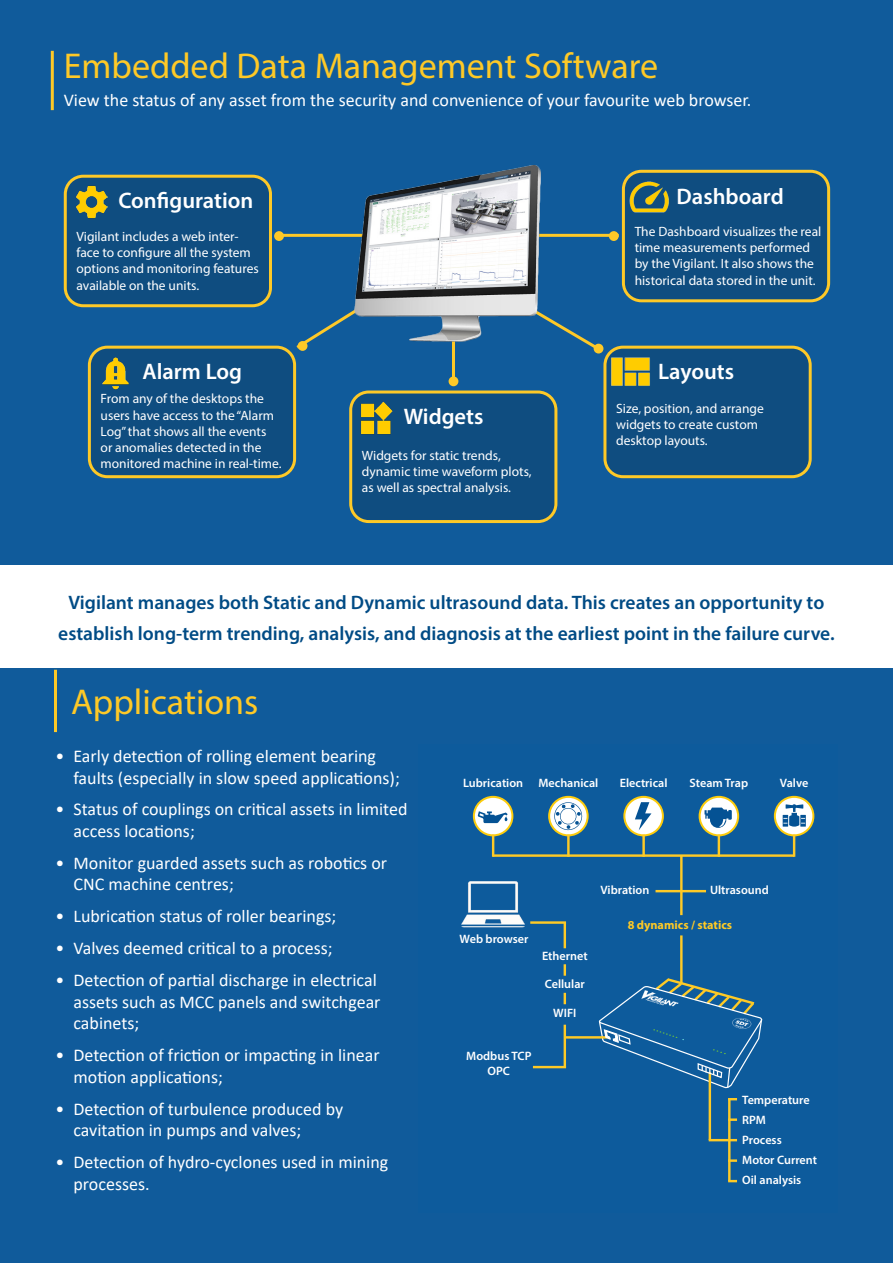
<style>
.page{position:relative;width:893px;height:1263px;background:#105b9b}
.page>*{position:absolute;margin:0;border:0;box-sizing:border-box;transform-origin:0 0}
.t1{font:36px "Myriad Pro";color:#fec927}
.t2{font:600 22.5px "Myriad Pro";color:#fff}
.t3{font:600 19.5px/31.5px "Myriad Pro";color:#004b85;text-align:center}
.t4{font:18px/21.6px "Calibri";color:#fff}
.t5{font:13.5px/16.2px "Myriad Pro";color:#fff}
.t6{font:600 12.15px/20px "Myriad Pro";color:#fff;text-align:center}
.t7{font:700 12.15px "Myriad Pro";color:#feca26}
</style>
<div class="page">
<hr style="left:51px;top:51px;width:3px;height:59px;background:#fec927">
<hr style="left:54px;top:670px;width:3px;height:62px;background:#fec927">
<div style="left:0;top:566px;width:893px;height:102px;background:#fff"></div>
<div style="left:419px;top:744px;width:419px;height:468px;background:#0d5b9c"></div>
<div style="left:474px;top:797px;width:38px;height:38px;background:#fff;border-radius:50%"></div>
<div style="left:473px;top:796px;width:40px;height:40px;border:2px solid #fdcc0c;border-radius:50%"></div>
<svg style="left:478px;top:811px;width:30px;height:12px"></svg>
<svg style="left:549px;top:797px;width:39px;height:38px"></svg>
<div style="left:548px;top:796px;width:41px;height:40px;border:2px solid #fdcc0c;border-radius:50%"></div>
<svg style="left:552px;top:800px;width:32px;height:32px"></svg>
<div style="left:624px;top:797px;width:39px;height:38px;background:#fff;border-radius:50%"></div>
<div style="left:623px;top:796px;width:41px;height:40px;border:2px solid #fdcc0c;border-radius:50%"></div>
<svg style="left:635px;top:802px;width:16px;height:28px"></svg>
<div style="left:700px;top:797px;width:38px;height:38px;background:#fff;border-radius:50%"></div>
<div style="left:699px;top:796px;width:40px;height:40px;border:2px solid #fdcc0c;border-radius:50%"></div>
<svg style="left:704px;top:807px;width:28px;height:20px"></svg>
<div style="left:775px;top:797px;width:38px;height:38px;background:#fff;border-radius:50%"></div>
<div style="left:774px;top:796px;width:40px;height:40px;border:2px solid #fdcc0c;border-radius:50%"></div>
<svg style="left:783px;top:804px;width:23px;height:23px"></svg>
<hr style="left:493px;top:854px;width:301px;height:3px;background:#feca26">
<hr style="left:709px;top:1139px;width:28px;height:2px;background:#feca26">
<hr style="left:565px;top:1036px;width:42px;height:2px;background:#feca26">
<svg style="left:730px;top:1118px;width:7px;height:3px"></svg>
<hr style="left:655px;top:890px;width:51px;height:2px;background:#feca26">
<svg style="left:730px;top:1159px;width:7px;height:3px"></svg>
<svg style="left:728px;top:1180px;width:9px;height:2px"></svg>
<hr style="left:492px;top:834px;width:2px;height:23px;background:#feca26">
<hr style="left:567px;top:834px;width:3px;height:23px;background:#feca26">
<hr style="left:530px;top:921px;width:36px;height:3px;background:#feca26">
<hr style="left:533px;top:1066px;width:33px;height:2px;background:#feca26">
<hr style="left:564px;top:1025px;width:2px;height:43px;background:#feca26">
<svg style="left:564px;top:993px;width:2px;height:11px"></svg>
<svg style="left:564px;top:964px;width:2px;height:12px"></svg>
<hr style="left:564px;top:922px;width:2px;height:26px;background:#feca26">
<hr style="left:709px;top:1072px;width:2px;height:68px;background:#feca26">
<hr style="left:728px;top:1098px;width:2px;height:83px;background:#feca26">
<hr style="left:680px;top:855px;width:3px;height:60px;background:#feca26">
<hr style="left:680px;top:935px;width:3px;height:49px;background:#feca26">
<hr style="left:718px;top:834px;width:2px;height:23px;background:#feca26">
<hr style="left:642px;top:834px;width:3px;height:23px;background:#feca26">
<hr style="left:793px;top:834px;width:2px;height:23px;background:#feca26">
<img style="left:447px;top:858px;width:92px;height:92px">
<img style="left:583px;top:959px;width:204px;height:153px">
<hr style="left:276px;top:234px;width:88px;height:3px;background:#fec927">
<hr style="left:452px;top:293px;width:3px;height:88px;background:#fec927">
<svg style="left:293px;top:297px;width:83px;height:54px;background:#1c6094"></svg>
<svg style="left:518px;top:299px;width:83px;height:53px;background:#1d6194"></svg>
<hr style="left:531px;top:234px;width:88px;height:3px;background:#fec927">
<div style="left:274px;top:231px;width:10px;height:10px;background:#fec927;border-radius:50%"></div>
<div style="left:298px;top:341px;width:9px;height:10px;background:#fec927;border-radius:50%"></div>
<div style="left:449px;top:376px;width:9px;height:10px;background:#fec927;border-radius:50%"></div>
<div style="left:609px;top:231px;width:10px;height:10px;background:#fec927;border-radius:50%"></div>
<div style="left:594px;top:344px;width:9px;height:9px;background:#fec927;border-radius:50%"></div>
<div style="left:623px;top:171px;width:206px;height:130px;background:#0f4d80;border-radius:18px"></div>
<div style="left:622px;top:170px;width:208px;height:132px;border:3px solid #fec927;border-radius:18px"></div>
<img style="left:629px;top:181px;width:40px;height:32px">
<div style="left:351px;top:392px;width:205px;height:129px;background:#0f4d80;border-radius:18px"></div>
<div style="left:349px;top:390px;width:208px;height:133px;border:3px solid #fec927;border-radius:18px"></div>
<img style="left:360px;top:401px;width:33px;height:33px">
<div style="left:65px;top:176px;width:205px;height:130px;background:#0f4d80;border-radius:18px"></div>
<div style="left:64px;top:175px;width:208px;height:132px;border:3px solid #fec927;border-radius:18px"></div>
<img style="left:76px;top:185px;width:32px;height:34px">
<div style="left:605px;top:347px;width:205px;height:130px;background:#0f4d80;border-radius:18px"></div>
<div style="left:603px;top:346px;width:209px;height:132px;border:3px solid #fec927;border-radius:18px"></div>
<img style="left:611px;top:357px;width:39px;height:29px">
<div style="left:89px;top:347px;width:206px;height:130px;background:#0f4d80;border-radius:18px"></div>
<div style="left:88px;top:346px;width:208px;height:132px;border:3px solid #fec927;border-radius:18px"></div>
<img style="left:102px;top:357px;width:27px;height:33px">
<img style="left:354px;top:165px;width:186px;height:182px">
<p class="t1" style="left:64px;top:44px;width:596px">Embedded Data Management Software</p>
<p class="t4" style="left:64px;top:89px;width:689px">View the status of any asset from the security and convenience of your favourite web browser.</p>
<p class="t2" style="left:118px;top:187px;width:137px">Configuration</p>
<p class="t5" style="left:77px;top:228px;width:184px">Vigilant includes a web inter&shy;face to configure all the system options and monitoring features available on the units.</p>
<p class="t2" style="left:143px;top:357px;width:101px">Alarm Log</p>
<p class="t5" style="left:101px;top:390px;width:182px">From any of the desktops the users have access to the “Alarm<br>Log” that shows all the events or anomalies detected in the monitored machine in real-time.</p>
<p class="t2" style="left:404px;top:402px;width:81px">Widgets</p>
<p class="t5" style="left:362px;top:447px;width:171px">Widgets for static trends, dynamic time waveform plots, as well as spectral analysis.</p>
<p class="t2" style="left:676px;top:182px;width:109px">Dashboard</p>
<p class="t5" style="left:635px;top:223px;width:188px">The Dashboard visualizes the real time measurements performed by the Vigilant. It also shows the historical data stored in the unit.</p>
<p class="t2" style="left:658px;top:357px;width:78px">Layouts</p>
<p class="t5" style="left:616px;top:400px;width:149px">Size, position, and arrange widgets to create custom desktop layouts.</p>
<p class="t3" style="left:58px;top:586px;width:778px">Vigilant manages both Static and Dynamic ultrasound data. This creates an opportunity to establish long-term trending, analysis, and diagnosis at the earliest point in the failure curve.</p>
<p class="t1" style="left:71px;top:680px;width:189px">Applications</p>
<p class="t4" style="left:74px;top:745px;width:328px;text-indent:-18px">• Early detection of rolling element bearing faults (especially in slow speed applications);</p>
<p class="t4" style="left:74px;top:798px;width:336px;text-indent:-18px">• Status of couplings on critical assets in limited access locations;</p>
<p class="t4" style="left:74px;top:852px;width:315px;text-indent:-18px">• Monitor guarded assets such as robotics or<br>CNC machine centres;</p>
<p class="t4" style="left:56px;top:905px;width:282px">• Lubrication status of roller bearings;</p>
<p class="t4" style="left:56px;top:937px;width:279px">• Valves deemed critical to a process;</p>
<p class="t4" style="left:74px;top:969px;width:309px;text-indent:-18px">• Detection of partial discharge in electrical assets such as MCC panels and switchgear cabinets;</p>
<p class="t4" style="left:74px;top:1044px;width:308px;text-indent:-18px">• Detection of friction or impacting in linear motion applications;</p>
<p class="t4" style="left:74px;top:1097px;width:271px;text-indent:-18px">• Detection of turbulence produced by cavitation in pumps and valves;</p>
<p class="t4" style="left:74px;top:1151px;width:316px;text-indent:-18px">• Detection of hydro-cyclones used in mining processes.</p>
<p class="t6" style="left:463px;top:772px;width:62px">Lubrication</p>
<p class="t6" style="left:538px;top:772px;width:61px">Mechanical</p>
<p class="t6" style="left:620px;top:772px;width:49px">Electrical</p>
<p class="t6" style="left:690px;top:772px;width:60px">Steam Trap</p>
<p class="t6" style="left:780px;top:772px;width:30px">Valve</p>
<p class="t6" style="left:460px;top:928px;width:70px">Web browser</p>
<p class="t6" style="left:542px;top:945px;width:47px">Ethernet</p>
<p class="t6" style="left:545px;top:974px;width:42px">Cellular</p>
<p class="t6" style="left:553px;top:1003px;width:25px">WIFI</p>
<p class="t6" style="left:601px;top:880px;width:50px">Vibration</p>
<p class="t6" style="left:710px;top:880px;width:60px">Ultrasound</p>
<p class="t7" style="left:628px;top:916px;width:106px">8 dynamics / statics</p>
<p class="t6" style="left:466px;top:1048px;width:67px;line-height:14.5px">Modbus TCP<br>OPC</p>
<p class="t6" style="left:742px;top:1089px;width:76px;text-align:left">Temperature<br>RPM<br>Process<br>Motor Current<br>Oil analysis</p>
</div>
